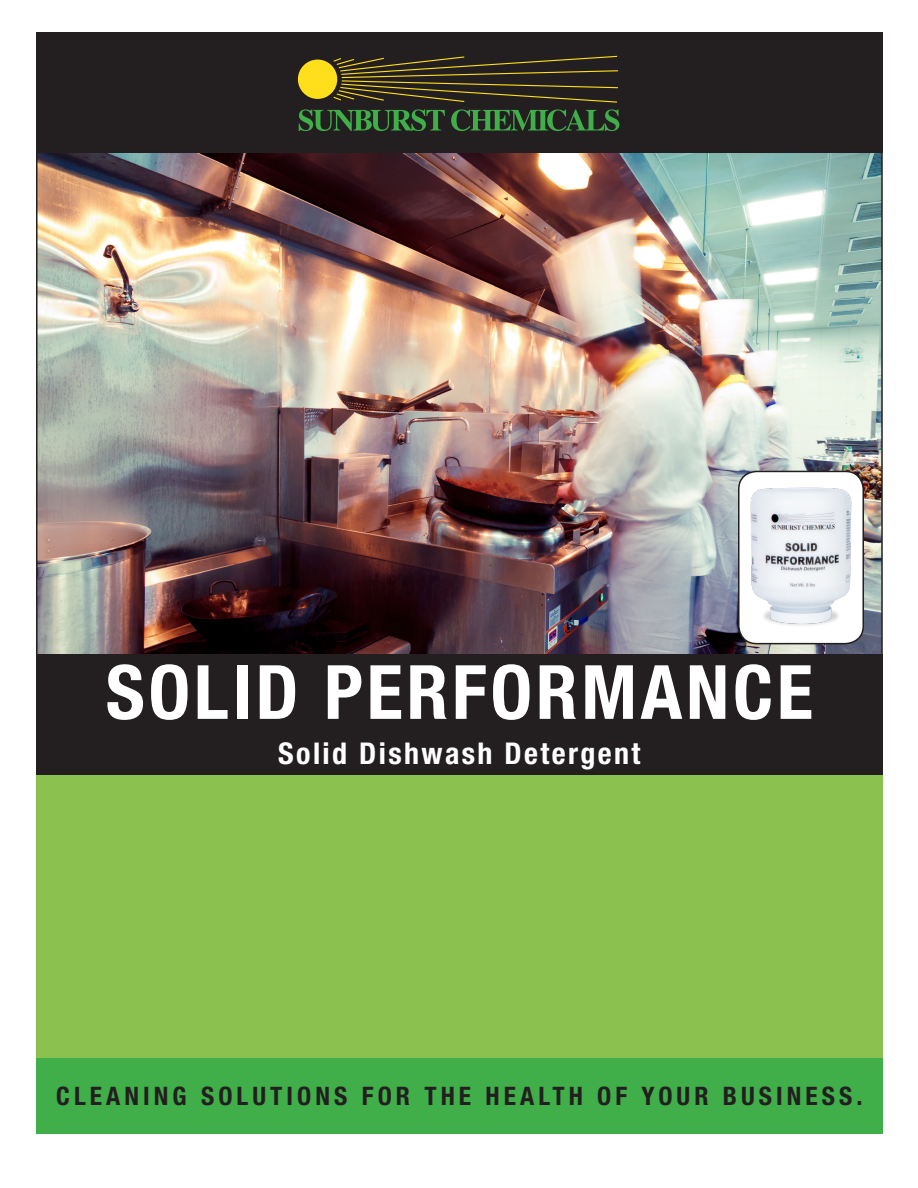
<style>
.page{position:relative;width:918px;height:1188px;background:#fff}
.page>*{position:absolute;margin:0;border:0;box-sizing:border-box;transform-origin:0 0}
.t1{font:700 condensed 75px "Helvetica Neue LT Std";letter-spacing:.05em;color:#fff}
.t2{font:700 condensed 30px "Helvetica Neue LT Std";letter-spacing:.08em;color:#fff}
.t3{font:700 condensed 25.5px "Helvetica Neue LT Std";letter-spacing:.16em;color:#231f20}
</style>
<div class="page">
<img style="left:38px;top:153px;width:843px;height:501px">
<div style="left:36px;top:775px;width:847px;height:283px;background:#8bc14e"></div>
<div style="left:36px;top:1058px;width:847px;height:76px;background:#40ae49"></div>
<div style="left:36px;top:654px;width:847px;height:121px;background:#231f20"></div>
<div style="left:739px;top:471px;width:124px;height:173px;background:#fff;border-radius:18px"></div>
<div style="left:738px;top:471px;width:126px;height:173px;border:2px solid #231f20;border-radius:18px"></div>
<hr style="left:881px;top:108px;width:2px;height:546px;background:#231f20">
<hr style="left:36px;top:108px;width:2px;height:546px;background:#231f20">
<div style="left:36px;top:32px;width:847px;height:121px;background:#231f20"></div>
<div style="left:298px;top:60px;width:39px;height:39px;background:#ffdf1b;border-radius:50%"></div>
<svg style="left:299px;top:109px;width:146px;height:22px"></svg>
<svg style="left:451px;top:109px;width:168px;height:22px"></svg>
<svg style="left:332px;top:55px;width:286px;height:48px"></svg>
<img style="left:750px;top:487px;width:102px;height:139px">
<p class="t1" style="left:106px;top:647px;width:709px">SOLID PERFORMANCE</p>
<p class="t2" style="left:278px;top:735px;width:364px">Solid Dishwash Detergent</p>
<p class="t3" style="left:56px;top:1081px;width:808px">CLEANING SOLUTIONS FOR THE HEALTH OF YOUR BUSINESS.</p>
</div>
